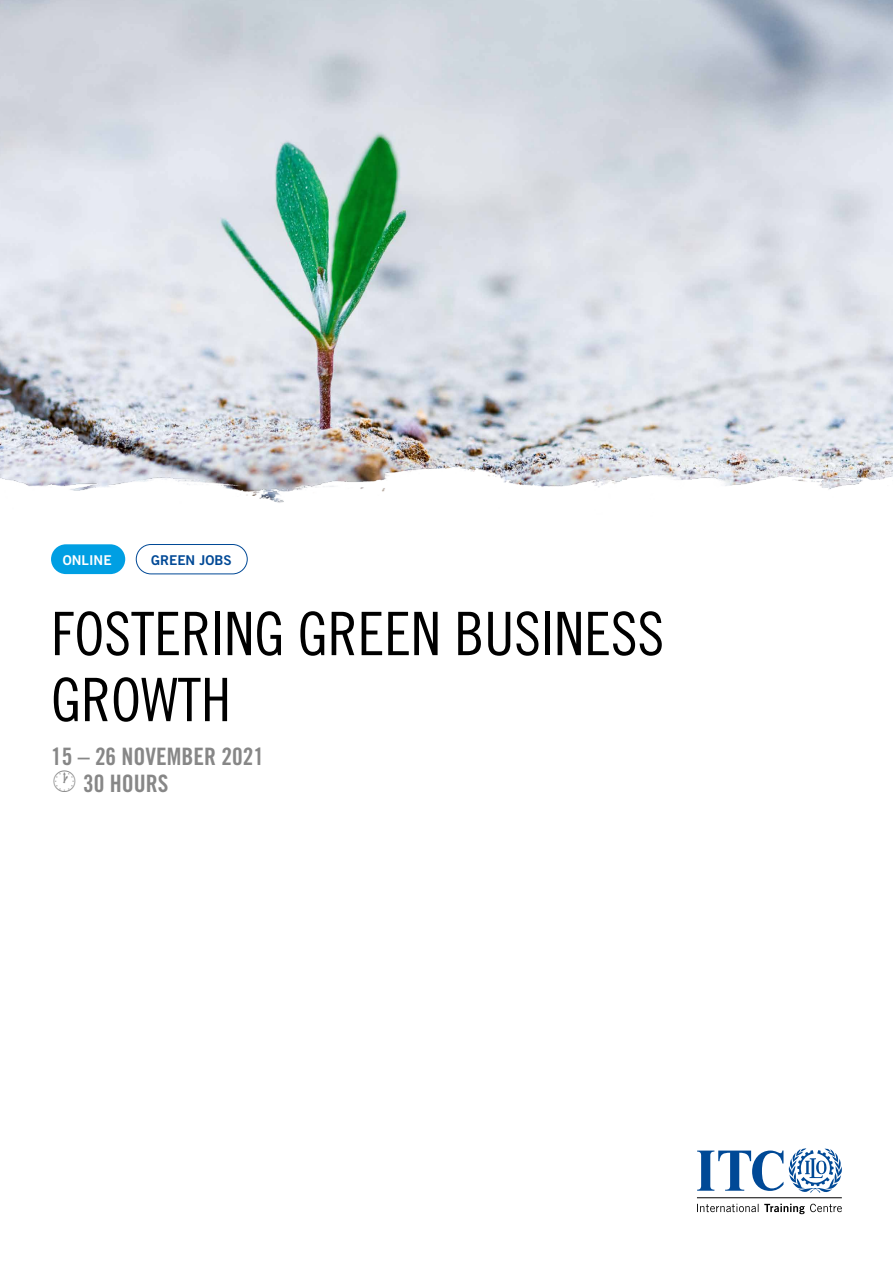
<style>
.page{position:relative;width:893px;height:1263px;background:#fff}
.page>*{position:absolute;margin:0;border:0;box-sizing:border-box;transform-origin:0 0}
.t1{font:60px/66px "Trade Gothic Cond Eighteen";color:#000}
.t2{font:24px "Trade Gothic Bold Cond Twenty";color:#878787}
.t3{font:13.5px "Trade Gothic Bold Two";color:#004996}
.t4{font:13.5px "Trade Gothic Bold Two";color:#fff}
</style>
<div class="page">
<img style="left:0;top:0;width:893px;height:460px">
<img style="left:0;top:460px;width:893px;height:43px">
<svg style="left:697px;top:1148px;width:145px;height:45px"></svg>
<svg style="left:697px;top:1204px;width:145px;height:10px"></svg>
<hr style="left:697px;top:1197px;width:145px;height:1px;background:#000">
<div style="left:136px;top:544px;width:111px;height:30px;border:1px solid #004996;border-radius:15px"></div>
<div style="left:51px;top:544px;width:74px;height:30px;background:#009fe3;border-radius:15px"></div>
<p class="t4" style="left:63px;top:552px;width:50px">ONLINE</p>
<p class="t3" style="left:151px;top:551px;width:82px">GREEN JOBS</p>
<p class="t1" style="left:51px;top:600px;width:615px">FOSTERING GREEN BUSINESS<br>GROWTH</p>
<p class="t2" style="left:51px;top:742px;width:215px">15 – 26 NOVEMBER 2021</p>
<p class="t2" style="left:51px;top:769px;width:119px">• 30 HOURS</p>
</div>
